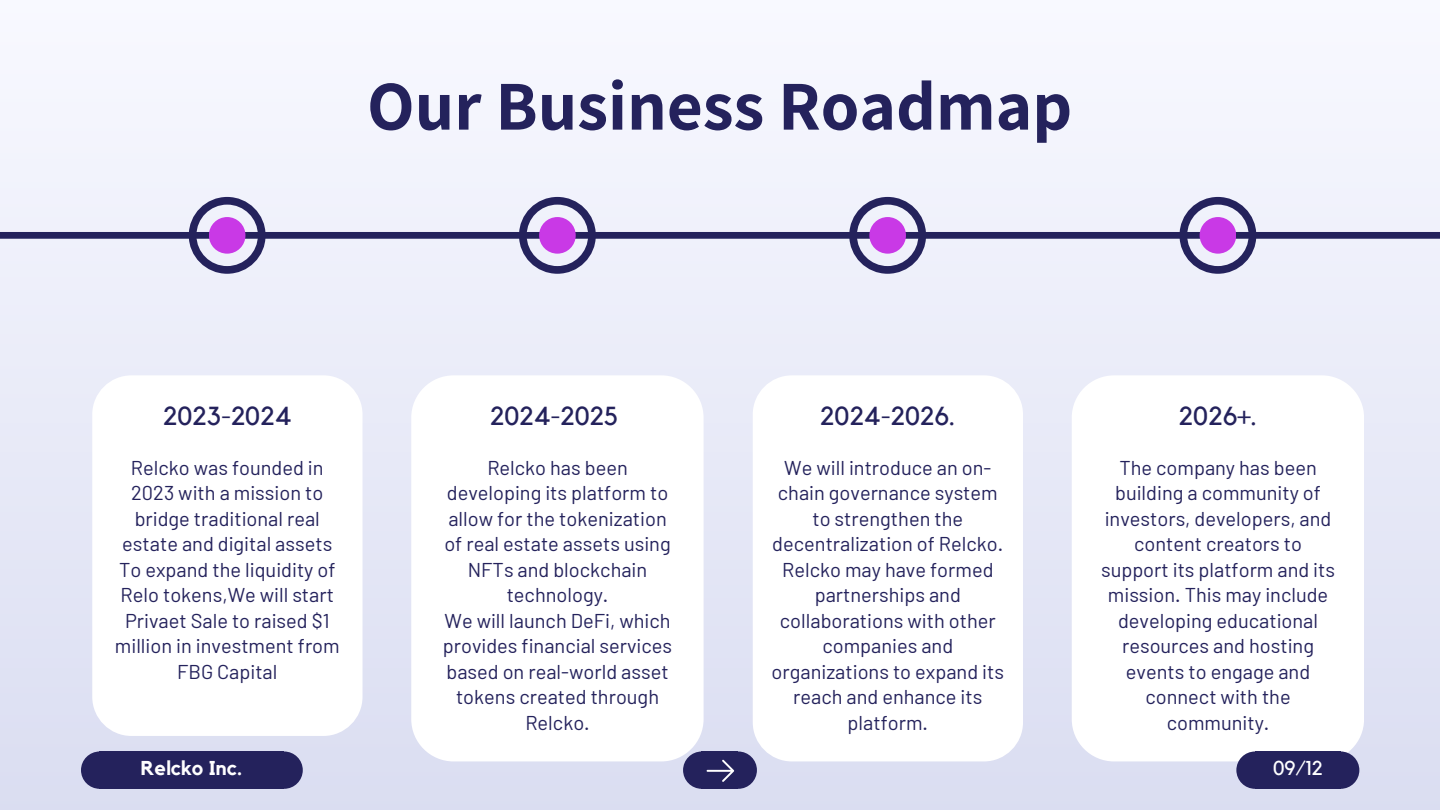
<style>
.page{position:relative;width:1440px;height:810px;background:#fff}
.page>*{position:absolute;margin:0;border:0;box-sizing:border-box;transform-origin:0 0}
.t1{font:700 70px "Assistant";color:#24225c}
.t2{font:26px "Kollektif";color:#24225c}
.t3{font:20px/25.5px "Barlow";color:#24225c;text-align:center}
.t4{font:700 20px "Kollektif";color:#fefefe}
.t5{font:20px "Kollektif";color:#fff}
</style>
<div class="page">
<div style="left:719px;top:0;width:721px;height:810px;background:linear-gradient(to bottom,#f8f9ff,#daddf1)"></div>
<div style="left:0;top:0;width:720px;height:810px;background:linear-gradient(to bottom,#f8f9ff,#daddf1)"></div>
<svg style="left:189px;top:197px;width:76px;height:76px"></svg>
<div style="left:0;top:232px;width:1440px;height:7px;background:#24225c"></div>
<div style="left:209px;top:217px;width:36px;height:37px;background:#c939e6;border-radius:50%"></div>
<div style="left:92px;top:375px;width:271px;height:361px;background:#fff;border-radius:39px"></div>
<div style="left:411px;top:375px;width:293px;height:386px;background:#fff;border-radius:42px"></div>
<div style="left:753px;top:375px;width:270px;height:386px;background:#fff;border-radius:39px"></div>
<div style="left:1072px;top:375px;width:292px;height:386px;background:#fff;border-radius:42px"></div>
<div style="left:81px;top:752px;width:37px;height:37px;background:#24225c;border-radius:50%"></div>
<div style="left:265px;top:752px;width:38px;height:37px;background:#24225c;border-radius:50%"></div>
<div style="left:100px;top:751px;width:184px;height:38px;background:#24225c"></div>
<div style="left:1236px;top:752px;width:38px;height:37px;background:#24225c;border-radius:50%"></div>
<div style="left:1322px;top:752px;width:37px;height:37px;background:#24225c;border-radius:50%"></div>
<div style="left:1255px;top:751px;width:86px;height:38px;background:#24225c"></div>
<div style="left:683px;top:752px;width:37px;height:37px;background:#24225c;border-radius:50%"></div>
<div style="left:720px;top:752px;width:37px;height:37px;background:#24225c;border-radius:50%"></div>
<div style="left:702px;top:751px;width:36px;height:38px;background:#24225c"></div>
<svg style="left:707px;top:760px;width:27px;height:22px"></svg>
<svg style="left:519px;top:197px;width:77px;height:76px"></svg>
<div style="left:539px;top:217px;width:37px;height:37px;background:#c939e6;border-radius:50%"></div>
<svg style="left:849px;top:197px;width:77px;height:76px"></svg>
<div style="left:869px;top:217px;width:37px;height:37px;background:#c939e6;border-radius:50%"></div>
<svg style="left:1180px;top:197px;width:76px;height:76px"></svg>
<div style="left:1200px;top:217px;width:36px;height:37px;background:#c939e6;border-radius:50%"></div>
<h1 class="t1" style="left:367px;top:58px;width:707px">Our Business Roadmap</h1>
<h2 class="t2" style="left:163px;top:401px;width:130px">2023-2024</h2>
<p class="t3" style="left:115px;top:454px;width:226px">Relcko was founded in<br>2023 with a mission to bridge traditional real estate and digital assets<br>To expand the liquidity of<br>Relo tokens,We will start<br>Privaet Sale to raised $1 million in investment from<br>FBG Capital</p>
<h2 class="t2" style="left:490px;top:401px;width:130px">2024-2025</h2>
<p class="t3" style="left:443px;top:454px;width:231px">Relcko has been developing its platform to allow for the tokenization of real estate assets using<br>NFTs and blockchain technology.<br>We will launch DeFi, which provides financial services based on real-world asset tokens created through<br>Relcko.</p>
<h2 class="t2" style="left:820px;top:401px;width:137px">2024-2026.</h2>
<p class="t3" style="left:772px;top:454px;width:234px">We will introduce an on&shy;chain governance system to strengthen the decentralization of Relcko.<br>Relcko may have formed partnerships and collaborations with other companies and organizations to expand its reach and enhance its platform.</p>
<h2 class="t2" style="left:1179px;top:401px;width:80px">2026+.</h2>
<p class="t3" style="left:1101px;top:454px;width:236px">The company has been building a community of investors, developers, and content creators to support its platform and its mission. This may include developing educational resources and hosting events to engage and connect with the community.</p>
<p class="t4" style="left:141px;top:757px;width:103px">Relcko Inc.</p>
<p class="t5" style="left:1273px;top:757px;width:51px">09/12</p>
</div>
